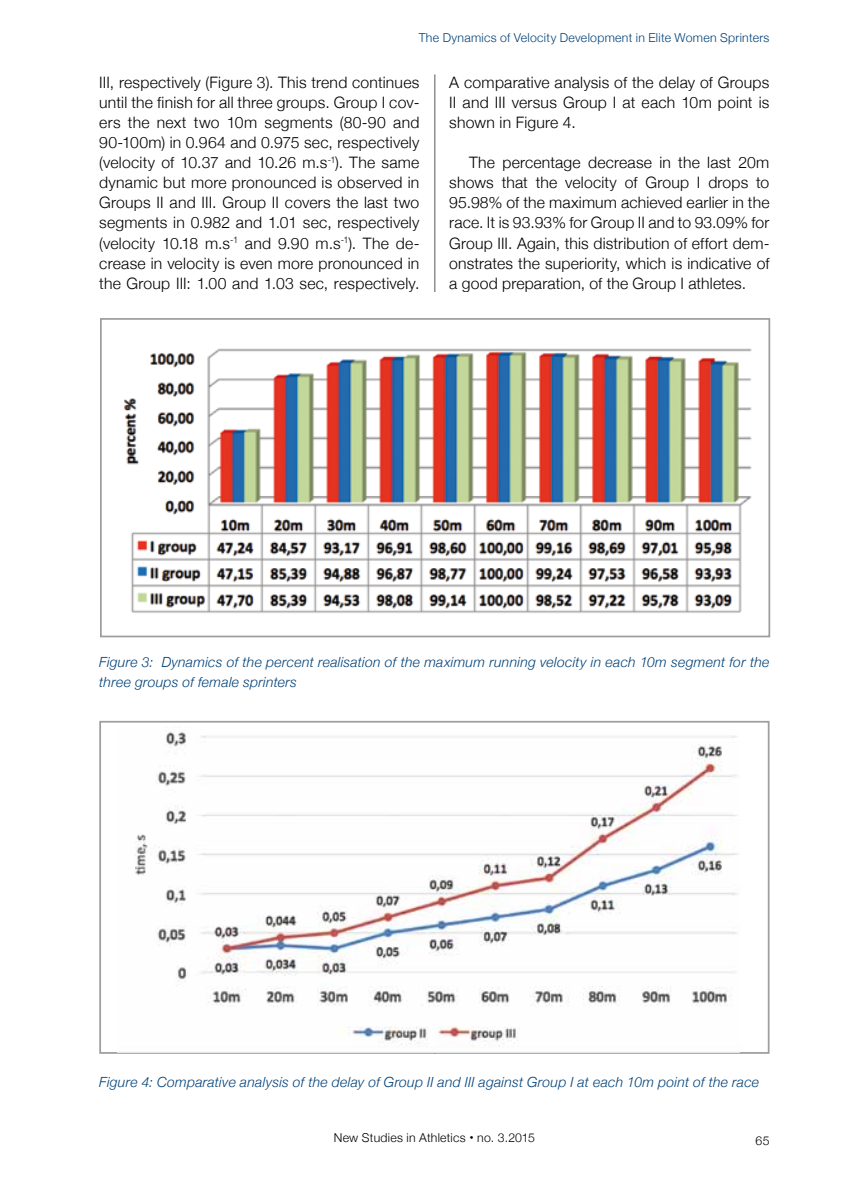
<style>
.page{position:relative;width:844px;height:1191px;background:#fff}
.page>*{position:absolute;margin:0;border:0;box-sizing:border-box;transform-origin:0 0}
.t1{font:300 15.75px/20.1px "Helvetica Neue";letter-spacing:.015em;color:#000;text-align:justify}
.t2{font:italic 300 14px/20.1px "Helvetica Neue";letter-spacing:.02em;color:#004178}
.t3{font:300 12.25px "Helvetica Neue";letter-spacing:.025em;color:#004178}
.t4{font:300 12.25px "Helvetica Neue";letter-spacing:.025em;color:#000}
.s1{font-weight:700;font-size:15.75px}
</style>
<div class="page">
<hr style="left:434px;top:74px;width:1px;height:1017px;background:#58585a">
<div style="left:99px;top:633px;width:670px;height:110px;background:#fff"></div>
<img style="left:107px;top:293px;width:654px;height:345px">
<div style="left:100px;top:318px;width:670px;height:319px;border:2px solid #9c9e9f"></div>
<div style="left:99px;top:721px;width:670px;height:332px;border:2px solid #9c9e9f"></div>
<img style="left:118px;top:732px;width:621px;height:320px">
<p class="t3" style="left:418px;top:30px;width:352px">The Dynamics of Velocity Development in Elite Women Sprinters</p>
<p class="t1" style="left:99px;top:72px;width:321px">III, respectively (Figure 3). This trend continues until the finish for all three groups. Group I cov&shy;ers the next two 10m segments (80-90 and 90-100m) in 0.964 and 0.975 sec, respectively (velocity of 10.37 and 10.26 m.s<sup>-1</sup>). The same dynamic but more pronounced is observed in Groups II and III. Group II covers the last two segments in 0.982 and 1.01 sec, respectively (velocity 10.18 m.s<sup>-1</sup> and 9.90 m.s<sup>-1</sup>). The de&shy;crease in velocity is even more pronounced in the Group III: 1.00 and 1.03 sec, respectively.</p>
<p class="t1" style="left:449px;top:72px;width:321px">A comparative analysis of the delay of Groups II and III versus Group I at each 10m point is shown in Figure 4.</p>
<p class="t1" style="left:449px;top:152px;width:321px;text-indent:20px">The percentage decrease in the last 20m shows that the velocity of Group I drops to 95.98% of the maximum achieved earlier in the race. It is 93.93% for Group II and to 93.09% for Group III. Again, this distribution of effort dem&shy;onstrates the superiority, which is indicative of a good preparation, of the Group I athletes.</p>
<p class="t2" style="left:99px;top:651px;width:671px">Figure 3: Dynamics of the percent realisation of the maximum running velocity in each 10m segment for the three groups of female sprinters</p>
<p class="t2" style="left:99px;top:1072px;width:661px">Figure 4: Comparative analysis of the delay of Group II and III against Group I at each 10m point of the race</p>
<p class="t4" style="left:333px;top:1130px;width:203px">New Studies in Athletics <span class="s1">·</span> no. 3.2015</p>
<p class="t4" style="left:755px;top:1133px;width:15px">65</p>
</div>
